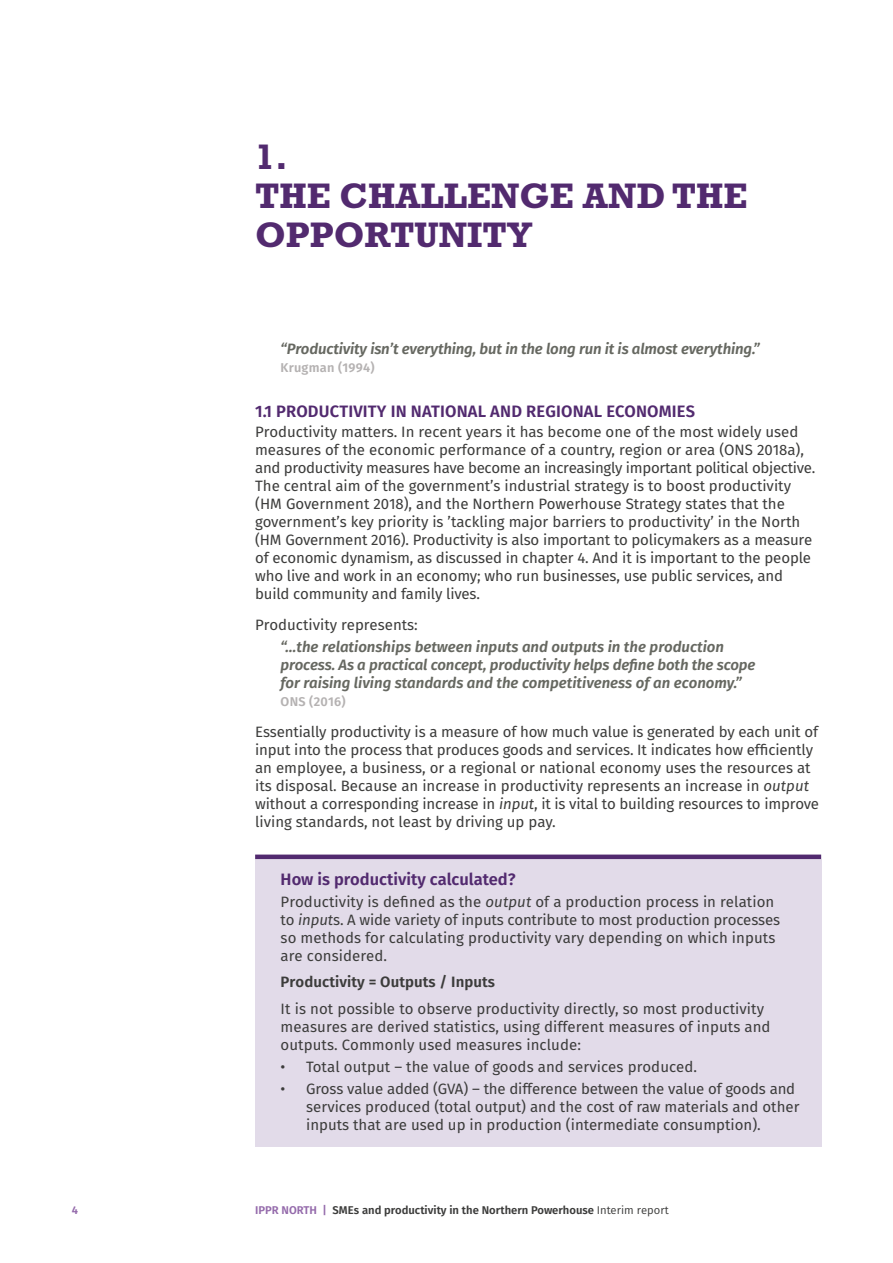
<style>
.page{position:relative;width:893px;height:1263px;background:#fff}
.page>*{position:absolute;margin:0;border:0;box-sizing:border-box;transform-origin:0 0}
.t1{font:700 36px/39px "Rockwell Std";color:#522a6f}
.t2{font:600 16.5px "Fira Sans";letter-spacing:.01em;color:#522a6f}
.t3{font:15px/18px "Fira Sans";color:#3c3c3b}
.t4{font:italic 600 15px/18px "Fira Sans";letter-spacing:-.01em;color:#666861}
.t5{font:600 15px "Fira Sans";letter-spacing:.005em;color:#3c3c3b}
.t6{font:600 12.75px "Fira Sans";letter-spacing:.02em;color:#b5b2b2}
.t7{font:600 11.25px "Fira Sans";color:#3c3c3b}
.t8{font:600 11.25px "Fira Sans";color:#946aab}
.s1{font-style:italic}
.s2{color:#946aab}
.s3{font-weight:400}
</style>
<div class="page">
<div style="left:255px;top:859px;width:566px;height:42px;background:#e2dbe9"></div>
<div style="left:255px;top:854px;width:566px;height:5px;background:#522a6f"></div>
<div style="left:255px;top:883px;width:566px;height:94px;background:#e2dbe9"></div>
<div style="left:255px;top:963px;width:566px;height:41px;background:#e2dbe9"></div>
<div style="left:255px;top:990px;width:566px;height:76px;background:#e2dbe9"></div>
<div style="left:255px;top:1048px;width:566px;height:40px;background:#e2dbe9"></div>
<div style="left:255px;top:1070px;width:566px;height:77px;background:#e2dbe9"></div>
<h1 class="t1" style="left:255px;top:137px;width:494px">1.<br>THE CHALLENGE AND THE<br>OPPORTUNITY</h1>
<p class="t4" style="left:281px;top:340px;width:481px">“Productivity isn’t everything, but in the long run it is almost everything.”</p>
<p class="t6" style="left:281px;top:359px;width:95px">Krugman (1994)</p>
<p class="t2" style="left:255px;top:400px;width:441px">1.1 PRODUCTIVITY IN NATIONAL AND REGIONAL ECONOMIES</p>
<p class="t3" style="left:255px;top:423px;width:562px">Productivity matters. In recent years it has become one of the most widely used measures of the economic performance of a country, region or area (ONS 2018a), and productivity measures have become an increasingly important political objective.<br>The central aim of the government’s industrial strategy is to boost productivity (HM Government 2018), and the Northern Powerhouse Strategy states that the government’s key priority is ’tackling major barriers to productivity’ in the North (HM Government 2016). Productivity is also important to policymakers as a measure of economic dynamism, as discussed in chapter 4. And it is important to the people who live and work in an economy; who run businesses, use public services, and build community and family lives.</p>
<p class="t3" style="left:255px;top:616px;width:164px">Productivity represents:</p>
<p class="t4" style="left:281px;top:638px;width:476px">“…the relationships between inputs and outputs in the production process. As a practical concept, productivity helps define both the scope for raising living standards and the competitiveness of an economy.”</p>
<p class="t6" style="left:281px;top:693px;width:66px">ONS (2016)</p>
<p class="t3" style="left:255px;top:722px;width:565px">Essentially productivity is a measure of how much value is generated by each unit of input into the process that produces goods and services. It indicates how efficiently an employee, a business, or a regional or national economy uses the resources at its disposal. Because an increase in productivity represents an increase in <span class="s1">output </span>without a corresponding increase in <span class="s1">input</span>, it is vital to building resources to improve living standards, not least by driving up pay.</p>
<p class="t2" style="left:281px;top:867px;width:237px">How is productivity calculated?</p>
<p class="t3" style="left:281px;top:892px;width:501px">Productivity is defined as the <span class="s1">output</span> of a production process in relation to <span class="s1">input</span>s. A wide variety of inputs contribute to most production processes so methods for calculating productivity vary depending on which inputs are considered.</p>
<p class="t5" style="left:281px;top:971px;width:216px">Productivity = Outputs / Inputs</p>
<p class="t3" style="left:281px;top:999px;width:491px">It is not possible to observe productivity directly, so most productivity measures are derived statistics, using different measures of inputs and outputs. Commonly used measures include:</p>
<p class="t3" style="left:281px;top:1058px;width:418px">• Total output – the value of goods and services produced.</p>
<p class="t3" style="left:306px;top:1080px;width:495px;text-indent:-26px">• Gross value added (GVA) – the difference between the value of goods and services produced (total output) and the cost of raw materials and other inputs that are used up in production (intermediate consumption).</p>
<p class="t8" style="left:72px;top:1202px;width:8px">4</p>
<p class="t7" style="left:255px;top:1202px;width:415px"><span class="s2">IPPR NORTH |</span> SMEs and productivity in the Northern Powerhouse <span class="s3">Interim report</span></p>
</div>
